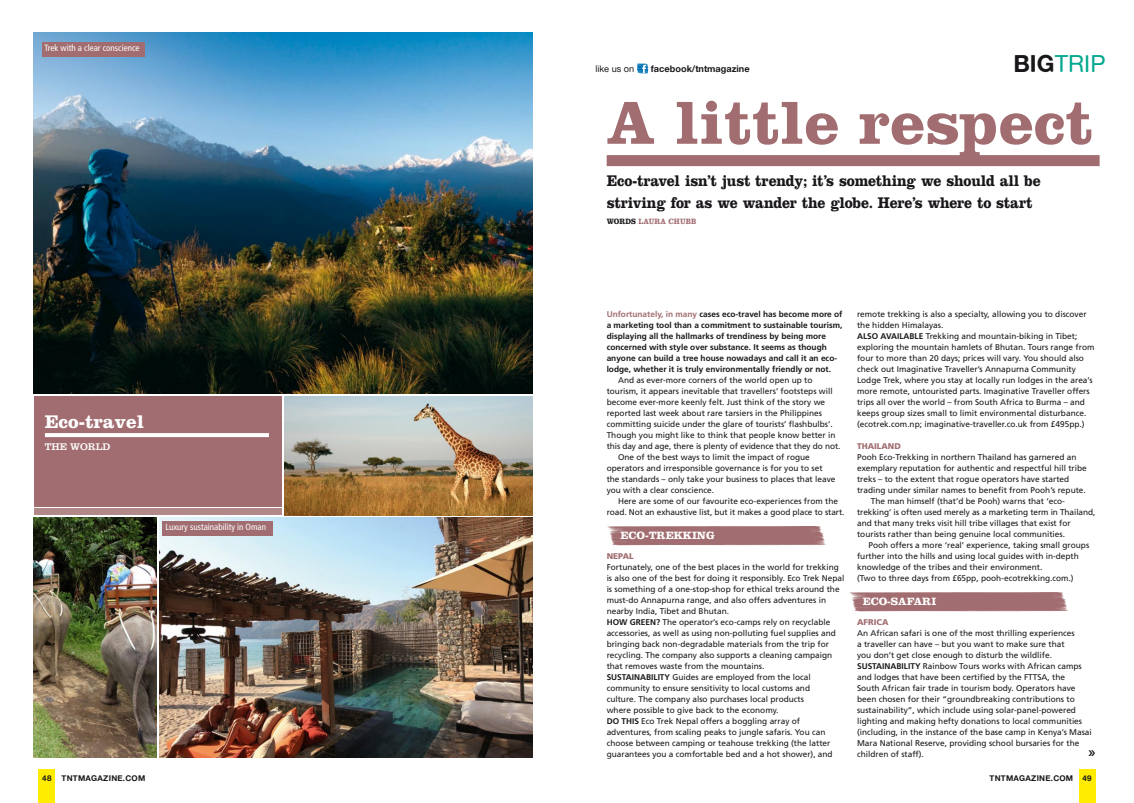
<style>
.page{position:relative;width:1134px;height:803px;background:#fff}
.page>*{position:absolute;margin:0;border:0;box-sizing:border-box;transform-origin:0 0}
.t1{font:700 63px "Clarendon";color:#a16d70}
.t2{font:23.5px "Alte Haas Grotesk";color:#00a78f}
.t3{font:700 19px "Clarendon";color:#fff}
.t4{font:700 16px/22px "Clarendon";letter-spacing:-.015em;color:#1a171b;scale:.9 1}
.t5{font:700 11px "Clarendon";color:#fff}
.t6{font:10px "Clarendon";color:#fff}
.t7{font:9.2px "Alte Haas Grotesk Bold";color:#1a171b}
.t8{font:9.2px "Alte Haas Grotesk";color:#1a171b}
.t9{font:condensed 9px "Frutiger";color:#fff}
.t10{font:8.3px/11px "Frutiger";color:#1a171b}
.t11{font:700 8.3px/11px "Frutiger";color:#1a171b}
.t12{font:900 8.3px "Frutiger";color:#a16d70}
.t13{font:8px "Alte Haas Grotesk Bold";letter-spacing:.03em;color:#1a171b}
.t14{font:700 8px "Clarendon";letter-spacing:.015em;color:#a16d70;scale:.9 1}
.s1{font-family:"Alte Haas Grotesk Bold";color:#1a171b}
.s2{color:#1a171b}
.s3{color:#a16d70}
.s4{font-weight:700}
</style>
<div class="page">
<div style="left:1079px;top:768px;width:16px;height:34px;background:#ffec00"></div>
<div style="left:607px;top:155px;width:492px;height:11px;background:#a16d70"></div>
<svg style="left:637px;top:63px;width:11px;height:10px"></svg>
<img style="left:34px;top:33px;width:498px;height:361px">
<div style="left:39px;top:768px;width:16px;height:34px;background:#ffec00"></div>
<div style="left:34px;top:396px;width:247px;height:110px;background:#a16d70"></div>
<div style="left:34px;top:508px;width:247px;height:7px;background:#b28888"></div>
<svg style="left:45px;top:433px;width:224px;height:4px"></svg>
<svg style="left:607px;top:526px;width:219px;height:19px;background:#a67578"></svg>
<svg style="left:849px;top:592px;width:219px;height:19px;background:#a67678"></svg>
<img style="left:285px;top:396px;width:247px;height:119px">
<img style="left:159px;top:517px;width:373px;height:240px">
<img style="left:34px;top:517px;width:122px;height:240px">
<div style="left:162px;top:520px;width:111px;height:15px;background:#a16d70"></div>
<div style="left:42px;top:42px;width:103px;height:14px;background:#a16d70"></div>
<p class="t9" style="left:44px;top:43px;width:97px">Trek with a clear conscience</p>
<h3 class="t3" style="left:45px;top:410px;width:101px">Eco-travel</h3>
<p class="t6" style="left:45px;top:441px;width:67px">THE WORLD</p>
<p class="t9" style="left:165px;top:521px;width:102px">Luxury sustainability in Oman</p>
<p class="t13" style="left:42px;top:772px;width:11px">48</p>
<p class="t13" style="left:62px;top:772px;width:84px">TNTMAGAZINE.COM</p>
<p class="t8" style="left:595px;top:64px;width:41px">like us on</p>
<p class="t7" style="left:651px;top:63px;width:100px">FACEBOOK/TNTMAGAZINE</p>
<h2 class="t2" style="left:1013px;top:49px;width:94px"><span class="s1">BIG</span>TRIP</h2>
<h1 class="t1" style="left:607px;top:84px;width:488px">A little respect</h1>
<h3 class="t4" style="left:607px;top:169px;width:484px">Eco-travel isn’t just trendy; it’s something we should all be striving for as we wander the globe. Here’s where to start</h3>
<p class="t14" style="left:607px;top:216px;width:101px"><span class="s2">Words</span> LAURA CHUBB</p>
<p class="t11" style="left:607px;top:308px;width:237px"><span class="s3">Unfortunately, in many</span> cases eco-travel has become more of a marketing tool than a commitment to sustainable tourism, displaying all the hallmarks of trendiness by being more concerned with style over substance. It seems as though anyone can build a tree house nowadays and call it an eco&shy;lodge, whether it is truly environmentally friendly or not.</p>
<p class="t10" style="left:618px;top:374px;width:196px">And as ever-more corners of the world open up to</p>
<p class="t10" style="left:607px;top:385px;width:228px">tourism, it appears inevitable that travellers’ footsteps will</p>
<p class="t10" style="left:607px;top:396px;width:220px">become ever-more keenly felt. Just think of the story we</p>
<p class="t10" style="left:607px;top:407px;width:217px">reported last week about rare tarsiers in the Philippines</p>
<p class="t10" style="left:607px;top:418px;width:227px">committing suicide under the glare of tourists’ flashbulbs’.</p>
<p class="t10" style="left:607px;top:429px;width:230px">Though you might like to think that people know better in</p>
<p class="t10" style="left:607px;top:440px;width:235px">this day and age, there is plenty of evidence that they do not.</p>
<p class="t10" style="left:618px;top:451px;width:193px">One of the best ways to limit the impact of rogue</p>
<p class="t10" style="left:607px;top:462px;width:217px">operators and irresponsible governance is for you to set</p>
<p class="t10" style="left:607px;top:473px;width:230px">the standards – only take your business to places that leave</p>
<p class="t10" style="left:607px;top:484px;width:109px">you with a clear conscience.</p>
<p class="t10" style="left:618px;top:495px;width:222px">Here are some of our favourite eco-experiences from the</p>
<p class="t10" style="left:607px;top:506px;width:239px">road. Not an exhaustive list, but it makes a good place to start.</p>
<p class="t12" style="left:607px;top:551px;width:29px">NEPAL</p>
<p class="t10" style="left:607px;top:561px;width:239px">Fortunately, one of the best places in the world for trekking is also one of the best for doing it responsibly. Eco Trek Nepal is something of a one-stop-shop for ethical treks around the must-do Annapurna range, and also offers adventures in nearby India, Tibet and Bhutan.<br><span class="s4">HOW GREEN?</span> The operator’s eco-camps rely on recyclable accessories, as well as using non-polluting fuel supplies and bringing back non-degradable materials from the trip for recycling. The company also supports a cleaning campaign that removes waste from the mountains.<br><span class="s4">SUSTAINABILITY</span> Guides are employed from the local community to ensure sensitivity to local customs and<br>culture. The company also purchases local products<br>where possible to give back to the economy.<br><span class="s4">DO THIS</span> Eco Trek Nepal offers a boggling array of adventures, from scaling peaks to jungle safaris. You can choose between camping or teahouse trekking (the latter guarantees you a comfortable bed and a hot shower), and</p>
<h3 class="t5" style="left:620px;top:528px;width:96px">Eco-trekking</h3>
<p class="t10" style="left:857px;top:308px;width:239px">remote trekking is also a specialty, allowing you to discover the hidden Himalayas.<br><span class="s4">ALSO AVAILABLE</span> Trekking and mountain-biking in Tibet; exploring the mountain hamlets of Bhutan. Tours range from four to more than 20 days; prices will vary. You should also check out Imaginative Traveller’s Annapurna Community Lodge Trek, where you stay at locally run lodges in the area’s more remote, untouristed parts. Imaginative Traveller offers trips all over the world – from South Africa to Burma – and keeps group sizes small to limit environmental disturbance. (ecotrek.com.np; imaginative-traveller.co.uk from £495pp.)</p>
<p class="t12" style="left:857px;top:441px;width:45px">THAILAND</p>
<p class="t10" style="left:857px;top:451px;width:221px">Pooh Eco-Trekking in northern Thailand has garnered an</p>
<p class="t10" style="left:857px;top:462px;width:231px">exemplary reputation for authentic and respectful hill tribe</p>
<p class="t10" style="left:857px;top:473px;width:214px">treks – to the extent that rogue operators have started</p>
<p class="t10" style="left:857px;top:484px;width:230px">trading under similar names to benefit from Pooh’s repute.</p>
<p class="t10" style="left:871px;top:495px;width:196px">The man himself (that’d be Pooh) warns that ‘eco-</p>
<p class="t10" style="left:857px;top:506px;width:240px">trekking’ is often used merely as a marketing term in Thailand,</p>
<p class="t10" style="left:857px;top:517px;width:215px">and that many treks visit hill tribe villages that exist for</p>
<p class="t10" style="left:857px;top:528px;width:210px">tourists rather than being genuine local communities.</p>
<p class="t10" style="left:868px;top:539px;width:222px">Pooh offers a more ‘real’ experience, taking small groups</p>
<p class="t10" style="left:857px;top:550px;width:223px">further into the hills and using local guides with in-depth</p>
<p class="t10" style="left:857px;top:561px;width:187px">knowledge of the tribes and their environment.</p>
<p class="t10" style="left:857px;top:572px;width:218px">(Two to three days from £65pp, pooh-ecotrekking.com.)</p>
<p class="t12" style="left:857px;top:617px;width:33px">AFRICA</p>
<p class="t10" style="left:857px;top:627px;width:236px">An African safari is one of the most thrilling experiences<br>a traveller can have – but you want to make sure that<br>you don’t get close enough to disturb the wildlife.<br><span class="s4">SUSTAINABILITY</span> Rainbow Tours works with African camps and lodges that have been certified by the FTTSA, the<br>South African fair trade in tourism body. Operators have been chosen for their “groundbreaking contributions to sustainability”, which include using solar-panel-powered lighting and making hefty donations to local communities (including, in the instance of the base camp in Kenya’s Masai Mara National Reserve, providing school bursaries for the children of staff).</p>
<h3 class="t5" style="left:863px;top:594px;width:68px">Eco-SAFARI</h3>
<p class="t13" style="left:989px;top:772px;width:84px">TNTMAGAZINE.COM</p>
<p class="t13" style="left:1082px;top:772px;width:11px">49</p>
</div>
